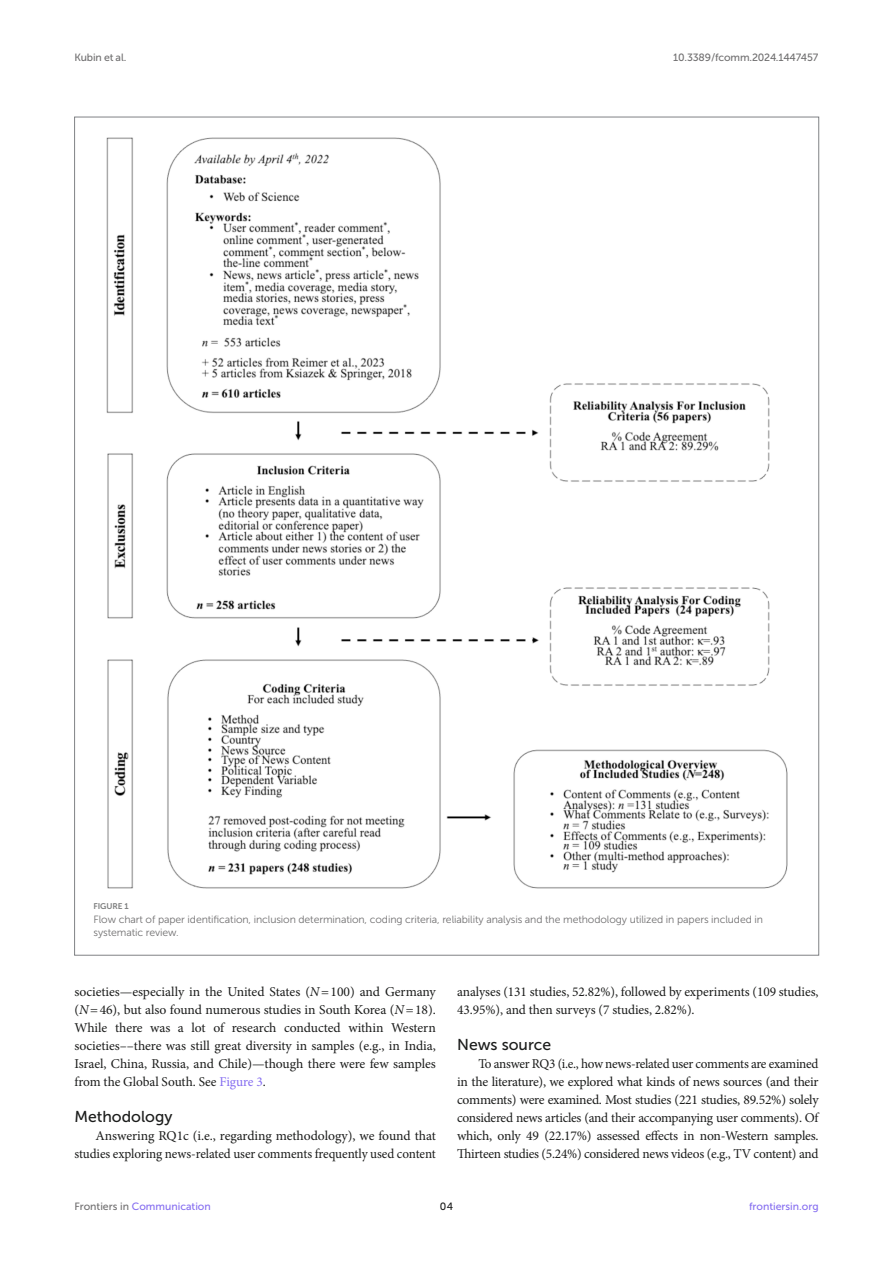
<style>
.page{position:relative;width:893px;height:1263px;background:#fff}
.page>*{position:absolute;margin:0;border:0;box-sizing:border-box;transform-origin:0 0}
.HEAD_3{font:15.75px "Museo Sans 500";color:#1b1c1b}
.TEXT_FLUSH{font:13.5px/18px "Minion Pro";letter-spacing:-.01em;color:#1b1c1b;text-align:justify}
.FIG_LEG{font:10.5px/13.5px "Museo Sans 300";letter-spacing:-.01em;color:#706f70}
.t1{font:10.5px "Museo Sans 500";color:#856df0}
.t2{font:10.5px "Museo Sans 500";letter-spacing:-.015em;color:#706f70}
.t3{font:10.5px "Museo Sans 500";color:#1b1c1b}
.FIG_HD{font:8.25px "Museo Sans 700";letter-spacing:-.01em;color:#7e7f7f}
.s1{font-style:italic}
.s2{color:#856df0}
.s3{color:#706f70}
</style>
<div class="page">
<img style="left:106px;top:137px;width:682px;height:752px">
<p class="t2" style="left:74px;top:51px;width:53px">Kubin et al.</p>
<p class="t2" style="left:673px;top:51px;width:147px">10.3389/fcomm.2024.1447457</p>
<p class="FIG_HD" style="left:94px;top:902px;width:37px">FIGURE 1</p>
<p class="FIG_LEG" style="left:94px;top:912px;width:671px">Flow chart of paper identification, inclusion determination, coding criteria, reliability analysis and the methodology utilized in papers included in systematic review.</p>
<p class="TEXT_FLUSH" style="left:74px;top:983px;width:363px">societies—especially in the United States (<span class="s1">N</span>=100) and Germany (<span class="s1">N</span>=46), but also found numerous studies in South Korea (<span class="s1">N</span>=18).<br>While there was a lot of research conducted within Western societies––there was still great diversity in samples (e.g., in India, Israel, China, Russia, and Chile)—though there were few samples from the Global South. See <span class="s2">Figure 3</span>.</p>
<p class="HEAD_3" style="left:74px;top:1108px;width:100px">Methodology</p>
<p class="TEXT_FLUSH" style="left:74px;top:1127px;width:363px;text-align:right">Answering RQ1c (i.e., regarding methodology), we found that studies exploring news-related user comments frequently used content</p>
<p class="TEXT_FLUSH" style="left:457px;top:983px;width:363px">analyses (131 studies, 52.82%), followed by experiments (109 studies,<br>43.95%), and then surveys (7 studies, 2.82%).</p>
<p class="HEAD_3" style="left:457px;top:1036px;width:96px">News source</p>
<p class="TEXT_FLUSH" style="left:457px;top:1055px;width:363px;text-indent:21px">To answer RQ3 (i.e., how news-related user comments are examined in the literature), we explored what kinds of news sources (and their comments) were examined. Most studies (221 studies, 89.52%) solely considered news articles (and their accompanying user comments). Of which, only 49 (22.17%) assessed effects in non-Western samples.<br>Thirteen studies (5.24%) considered news videos (e.g., TV content) and</p>
<p class="t1" style="left:74px;top:1200px;width:138px"><span class="s3">Frontiers in</span> Communication</p>
<p class="t3" style="left:440px;top:1200px;width:15px">04</p>
<p class="t1" style="left:749px;top:1200px;width:71px">frontiersin.org</p>
</div>
